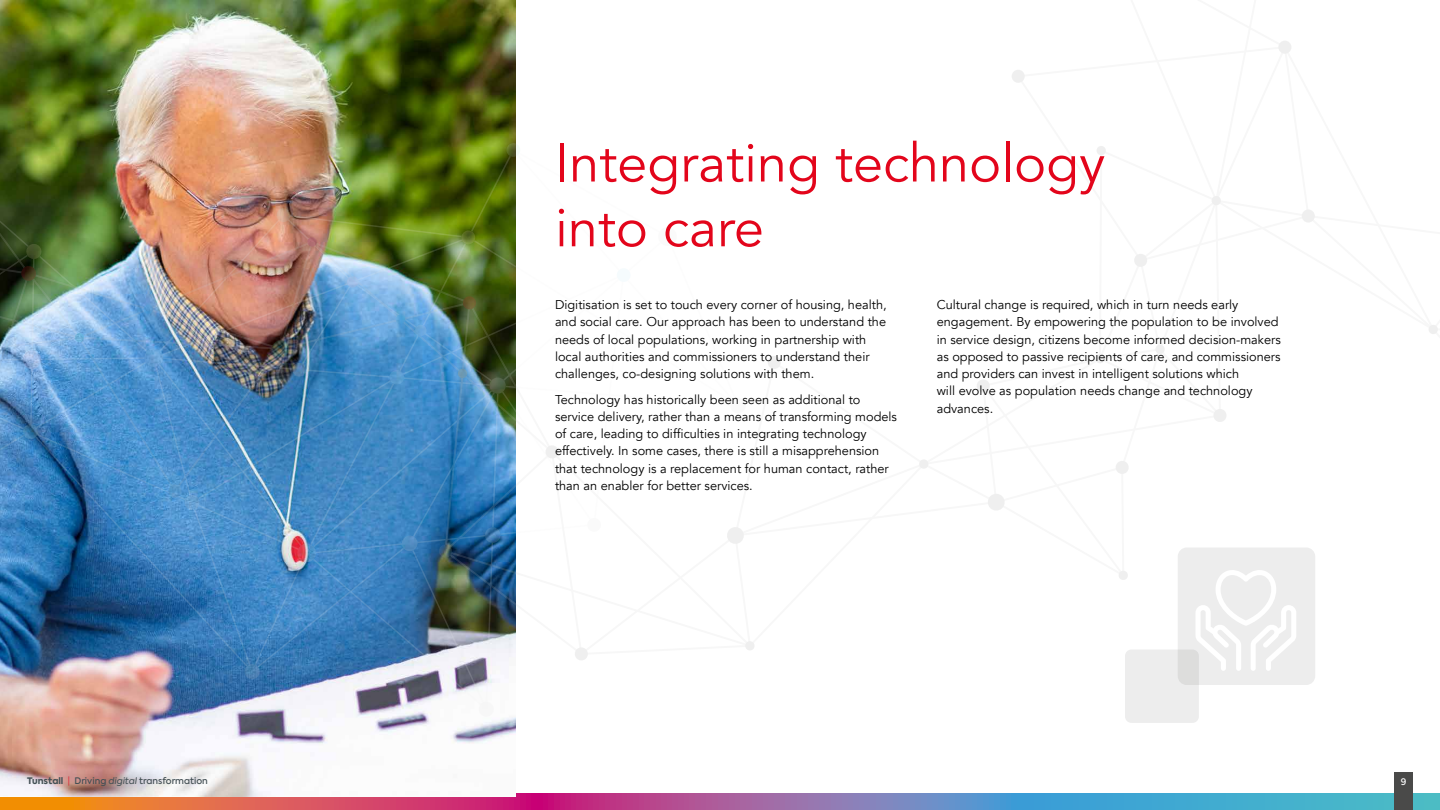
<style>
.page{position:relative;width:1440px;height:810px;background:#fff}
.page>*{position:absolute;margin:0;border:0;box-sizing:border-box;transform-origin:0 0}
.t1{font:54px/64.8px "Avenir";color:#e3051b}
.t2{font:12.75px/17.2px "Avenir";color:#000}
.t3{font:500 9px "Axiforma";color:#445055}
.t4{font:500 9px "Axiforma";color:#fff}
.s1{font-weight:800}
.s2{font-weight:300;color:#e3051b}
.s3{font-weight:400;font-style:italic}
</style>
<div class="page">
<svg style="left:0;top:794px;width:1440px;height:16px;background:#977a97"></svg>
<div style="left:1394px;top:772px;width:19px;height:38px;background:#4a4a49"></div>
<img style="left:0;top:705px;width:516px;height:91px">
<img style="left:0;top:665px;width:496px;height:40px">
<svg style="left:244px;top:665px;width:16px;height:14px"></svg>
<svg style="left:478px;top:702px;width:16px;height:15px"></svg>
<img style="left:0;top:0;width:1436px;height:665px">
<div style="left:1302px;top:209px;width:13px;height:14px;background:#efefef;border-radius:50%"></div>
<div style="left:1278px;top:41px;width:14px;height:13px;background:#efefef;border-radius:50%"></div>
<div style="left:1012px;top:70px;width:13px;height:13px;background:#efefef;border-radius:50%"></div>
<div style="left:1428px;top:325px;width:10px;height:9px;background:#efefef;border-radius:50%"></div>
<svg style="left:987px;top:493px;width:19px;height:19px"></svg>
<svg style="left:726px;top:526px;width:19px;height:19px"></svg>
<svg style="left:976px;top:379px;width:14px;height:14px"></svg>
<svg style="left:767px;top:355px;width:15px;height:15px"></svg>
<svg style="left:1213px;top:408px;width:14px;height:15px"></svg>
<svg style="left:1115px;top:460px;width:14px;height:15px"></svg>
<svg style="left:574px;top:647px;width:15px;height:14px"></svg>
<svg style="left:438px;top:544px;width:15px;height:14px"></svg>
<svg style="left:1133px;top:253px;width:15px;height:15px"></svg>
<svg style="left:1095px;top:354px;width:10px;height:10px"></svg>
<svg style="left:1211px;top:195px;width:10px;height:11px"></svg>
<svg style="left:1096px;top:145px;width:10px;height:11px"></svg>
<svg style="left:1155px;top:344px;width:10px;height:11px"></svg>
<svg style="left:1118px;top:570px;width:10px;height:11px"></svg>
<svg style="left:919px;top:459px;width:10px;height:10px"></svg>
<svg style="left:745px;top:641px;width:10px;height:10px"></svg>
<svg style="left:20px;top:265px;width:17px;height:17px"></svg>
<svg style="left:271px;top:339px;width:35px;height:38px"></svg>
<svg style="left:0;top:378px;width:1px;height:14px"></svg>
<svg style="left:168px;top:484px;width:32px;height:26px"></svg>
<svg style="left:462px;top:295px;width:15px;height:15px"></svg>
<svg style="left:545px;top:445px;width:14px;height:14px"></svg>
<svg style="left:74px;top:332px;width:11px;height:11px"></svg>
<svg style="left:307px;top:237px;width:10px;height:10px"></svg>
<svg style="left:457px;top:368px;width:11px;height:11px"></svg>
<svg style="left:143px;top:304px;width:11px;height:11px"></svg>
<svg style="left:395px;top:314px;width:11px;height:11px"></svg>
<div style="left:1178px;top:548px;width:137px;height:137px;background:#ededed;border-radius:9px"></div>
<div style="left:1125px;top:650px;width:74px;height:73px;background:linear-gradient(to right,#efefef,#e7e7e7);border-radius:6px"></div>
<svg style="left:1195px;top:570px;width:101px;height:101px"></svg>
<h1 class="t1" style="left:555px;top:131px;width:552px">Integrating technology into care</h1>
<p class="t2" style="left:555px;top:296px;width:333px">Digitisation is set to touch every corner of housing, health, and social care. Our approach has been to understand the needs of local populations, working in partnership with local authorities and commissioners to understand their challenges, co-designing solutions with them.</p>
<p class="t2" style="left:555px;top:391px;width:344px">Technology has historically been seen as additional to service delivery, rather than a means of transforming models of care, leading to difficulties in integrating technology effectively. In some cases, there is still a misapprehension that technology is a replacement for human contact, rather than an enabler for better services.</p>
<p class="t2" style="left:937px;top:296px;width:346px">Cultural change is required, which in turn needs early engagement. By empowering the population to be involved in service design, citizens become informed decision-makers as opposed to passive recipients of care, and commissioners and providers can invest in intelligent solutions which<br>will evolve as population needs change and technology advances.</p>
<p class="t3" style="left:27px;top:774px;width:182px"><span class="s1">Tunstall</span> <span class="s2">|</span> Driving <span class="s3">digital</span> transformation</p>
<p class="t4" style="left:1401px;top:776px;width:7px">9</p>
</div>
